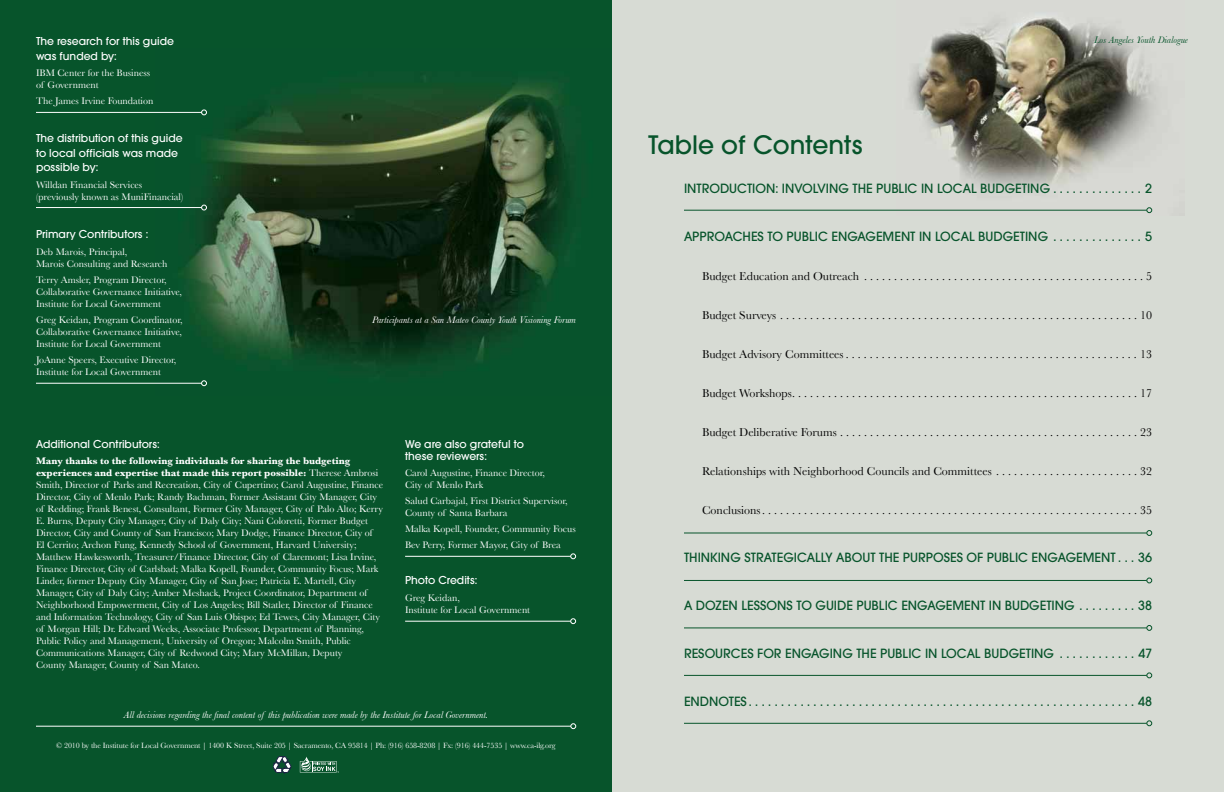
<style>
.page{position:relative;width:1224px;height:792px;background:#fff}
.page>*{position:absolute;margin:0;border:0;box-sizing:border-box;transform-origin:0 0}
.t1{font:500 28px "Avant Garde Gothic Itc T";letter-spacing:-.005em;color:#07542b}
.t2{font:500 14px "Avant Garde Gothic Itc T";color:#07542b}
.t3{font:12px "Baskerville";color:#000}
.t4{font:500 12px/14.4px "Avant Garde Gothic Itc T";color:#fff}
.t5{font:10px/12px "Baskerville";color:#fff}
.t6{font:italic 10px "Baskerville";color:#fff}
.t7{font:italic 10px "Baskerville";color:#07542b}
.t8{font:8px "Baskerville";letter-spacing:-.01em;color:#fff}
.s1{font-weight:700}
</style>
<div class="page">
<div style="left:612px;top:0;width:612px;height:792px;background:#d7dbd4"></div>
<img style="left:896px;top:16px;width:262px;height:198px">
<div style="left:0;top:0;width:612px;height:792px;background:#07542b"></div>
<img style="left:156px;top:75px;width:418px;height:312px">
<hr style="left:36px;top:112px;width:166px;height:1px;background:#fff">
<svg style="left:201px;top:110px;width:6px;height:5px"></svg>
<hr style="left:36px;top:207px;width:166px;height:1px;background:#fff">
<svg style="left:201px;top:205px;width:6px;height:5px"></svg>
<hr style="left:36px;top:383px;width:166px;height:1px;background:#fff">
<svg style="left:201px;top:381px;width:6px;height:5px"></svg>
<hr style="left:36px;top:726px;width:535px;height:1px;background:#fff">
<svg style="left:571px;top:723px;width:5px;height:6px"></svg>
<svg style="left:273px;top:756px;width:18px;height:18px"></svg>
<svg style="left:300px;top:757px;width:39px;height:16px"></svg>
<hr style="left:405px;top:556px;width:166px;height:1px;background:#fff">
<svg style="left:570px;top:554px;width:6px;height:5px"></svg>
<hr style="left:405px;top:621px;width:166px;height:1px;background:#fff">
<svg style="left:570px;top:618px;width:6px;height:6px"></svg>
<hr style="left:684px;top:210px;width:463px;height:1px;background:#07542b">
<svg style="left:1147px;top:207px;width:5px;height:6px"></svg>
<hr style="left:684px;top:533px;width:463px;height:1px;background:#07542b">
<svg style="left:1147px;top:530px;width:5px;height:6px"></svg>
<hr style="left:684px;top:580px;width:463px;height:1px;background:#07542b">
<svg style="left:1147px;top:578px;width:5px;height:5px"></svg>
<hr style="left:684px;top:628px;width:463px;height:1px;background:#07542b">
<svg style="left:1147px;top:625px;width:5px;height:6px"></svg>
<hr style="left:684px;top:675px;width:463px;height:1px;background:#07542b">
<svg style="left:1147px;top:673px;width:5px;height:5px"></svg>
<hr style="left:684px;top:723px;width:463px;height:1px;background:#07542b">
<svg style="left:1147px;top:721px;width:5px;height:5px"></svg>
<p class="t4" style="left:36px;top:34px;width:140px">The research for this guide was funded by:</p>
<p class="t5" style="left:36px;top:67px;width:116px">IBM Center for the Business of Government</p>
<p class="t5" style="left:36px;top:95px;width:119px">The James Irvine Foundation</p>
<p class="t4" style="left:36px;top:131px;width:148px">The distribution of this guide to local officials was made possible by:</p>
<p class="t5" style="left:36px;top:178px;width:149px">Willdan Financial Services (previously known as MuniFinancial)</p>
<p class="t4" style="left:36px;top:227px;width:114px">Primary Contributors :</p>
<p class="t5" style="left:36px;top:245px;width:133px">Deb Marois, Principal,<br>Marois Consulting and Research</p>
<p class="t5" style="left:36px;top:273px;width:148px">Terry Amsler, Program Director,<br>Collaborative Governance Initiative,<br>Institute for Local Government</p>
<p class="t5" style="left:36px;top:313px;width:148px;text-align:justify">Greg Keidan, Program Coordinator, Collaborative Governance Initiative, Institute for Local Government</p>
<p class="t5" style="left:36px;top:353px;width:142px">JoAnne Speers, Executive Director,<br>Institute for Local Government</p>
<p class="t6" style="left:372px;top:314px;width:205px">Participants at a San Mateo County Youth Visioning Forum</p>
<p class="t4" style="left:36px;top:437px;width:125px">Additional Contributors:</p>
<p class="t5" style="left:36px;top:455px;width:349px"><span class="s1">Many thanks to the following individuals for sharing the budgeting experiences and expertise that made this report possible:</span> Therese Ambrosi Smith, Director of Parks and Recreation, City of Cupertino; Carol Augustine, Finance Director, City of Menlo Park; Randy Bachman, Former Assistant City Manager, City of Redding; Frank Benest, Consultant, Former City Manager, City of Palo Alto; Kerry E. Burns, Deputy City Manager, City of Daly City; Nani Coloretti, Former Budget Director, City and County of San Francisco; Mary Dodge, Finance Director, City of El Cerrito; Archon Fung, Kennedy School of Government, Harvard University; Matthew Hawkesworth, Treasurer/Finance Director, City of Claremont; Lisa Irvine, Finance Director, City of Carlsbad; Malka Kopell, Founder, Community Focus; Mark Linder, former Deputy City Manager, City of San Jose; Patricia E. Martell, City Manager, City of Daly City; Amber Meshack, Project Coordinator, Department of Neighborhood Empowerment, City of Los Angeles; Bill Statler, Director of Finance and Information Technology, City of San Luis Obispo; Ed Tewes, City Manager, City of Morgan Hill; Dr. Edward Weeks, Associate Professor, Department of Planning, Public Policy and Management, University of Oregon; Malcolm Smith, Public Communications Manager, City of Redwood City; Mary McMillan, Deputy<br>County Manager, County of San Mateo.</p>
<p class="t4" style="left:405px;top:438px;width:121px;line-height:12px">We are also grateful to these reviewers:</p>
<p class="t5" style="left:405px;top:467px;width:141px">Carol Augustine, Finance Director,<br>City of Menlo Park</p>
<p class="t5" style="left:405px;top:495px;width:164px">Salud Carbajal, First District Supervisor,<br>County of Santa Barbara</p>
<p class="t5" style="left:405px;top:521px;width:172px;line-height:16px">Malka Kopell, Founder, Community Focus<br>Bev Perry, Former Mayor, City of Brea</p>
<p class="t4" style="left:405px;top:573px;width:74px">Photo Credits:</p>
<p class="t5" style="left:405px;top:592px;width:127px">Greg Keidan,<br>Institute for Local Government</p>
<p class="t6" style="left:124px;top:709px;width:366px">All decisions regarding the final content of this publication were made by the Institute for Local Government.</p>
<p class="t8" style="left:56px;top:741px;width:501px">© 2010 by the Institute for Local Government | 1400 K Street, Suite 205 | Sacramento, CA 95814 | Ph: (916) 658-8208 | Fx: (916) 444-7535 | www.ca-ilg.org</p>
<h1 class="t1" style="left:648px;top:128px;width:216px">Table of Contents</h1>
<p class="t7" style="left:1094px;top:34px;width:95px">Los Angeles Youth Dialogue</p>
<h2 class="t2" style="left:684px;top:180px;width:470px">Introduction: Involving the Public in Local Budgeting . . . . . . . . . . . . . . 2</h2>
<h2 class="t2" style="left:684px;top:228px;width:157px">APPROACHES TO PUBLIC ENGAGE</h2>
<h2 class="t2" style="left:883px;top:228px;width:105px">MENT INLOCAL BUDGE</h2>
<h2 class="t2" style="left:1020px;top:228px;width:134px">TING ..............5</h2>
<p class="t3" style="left:702px;top:269px;width:163px">Budget Education and Outreach ................................................</p>
<p class="t3" style="left:1146px;top:269px;width:7px">5</p>
<p class="t3" style="left:702px;top:308px;width:79px">Budget Surveys.............................................................</p>
<p class="t3" style="left:1140px;top:308px;width:13px">10</p>
<p class="t3" style="left:702px;top:347px;width:146px">Budget Advisory Committees..................................................</p>
<p class="t3" style="left:1140px;top:347px;width:13px">13</p>
<p class="t3" style="left:702px;top:386px;width:94px">Budget Workshops...........................................................</p>
<p class="t3" style="left:1140px;top:386px;width:13px">17</p>
<p class="t3" style="left:702px;top:425px;width:139px">Budget Deliberative Forums...................................................</p>
<p class="t3" style="left:1140px;top:425px;width:13px">23</p>
<p class="t3" style="left:702px;top:464px;width:295px">Relationships with Neighborhood Councils and Committees.........................</p>
<p class="t3" style="left:1140px;top:464px;width:13px">32</p>
<p class="t3" style="left:702px;top:503px;width:63px">Conclusions................................................................</p>
<p class="t3" style="left:1140px;top:503px;width:13px">35</p>
<h2 class="t2" style="left:684px;top:549px;width:162px">THINKING STRATEGICALLY ABOU</h2>
<h2 class="t2" style="left:870px;top:549px;width:171px">T THE PURPOSES OF PUBLIC ENGAGE</h2>
<h2 class="t2" style="left:1083px;top:549px;width:71px">MENT ...36</h2>
<h2 class="t2" style="left:684px;top:597px;width:227px">ADOZEN LESSONS TOGU IDE PUBLIC ENGAGE</h2>
<h2 class="t2" style="left:952px;top:597px;width:62px">MENT IN BUDGE</h2>
<h2 class="t2" style="left:1046px;top:597px;width:107px">TING .........38</h2>
<h2 class="t2" style="left:684px;top:645px;width:31px">RESOUR</h2>
<h2 class="t2" style="left:731px;top:645px;width:64px">CES FOR ENGAG</h2>
<h2 class="t2" style="left:830px;top:645px;width:164px">ING THE PUBLIC IN LOCAL BUDGE</h2>
<h2 class="t2" style="left:1026px;top:645px;width:128px">TING ............47</h2>
<h2 class="t2" style="left:684px;top:693px;width:10px">ENDNO</h2>
<h2 class="t2" style="left:729px;top:693px;width:425px">TES ............................................................48</h2>
</div>
